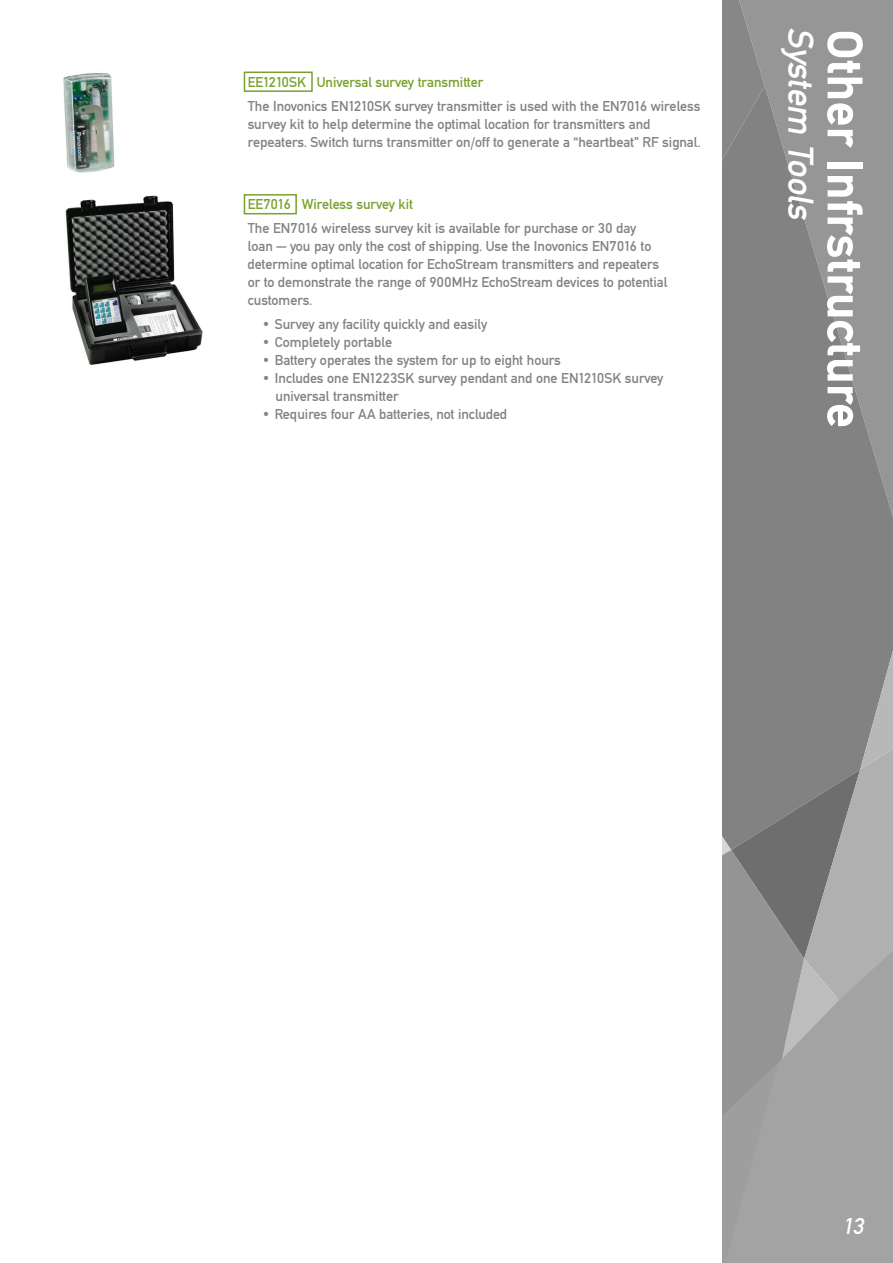
<style>
.page{position:relative;width:893px;height:1263px;background:#fff}
.page>*{position:absolute;margin:0;border:0;box-sizing:border-box;transform-origin:0 0}
.t1{font:700 52.5px "DIN Mittel EF";color:#fff}
.t2{font:italic 37.5px "DIN Mittel EF";color:#fff}
.t3{font:italic 24px "DIN Mittel EF";color:#fff}
.t4{font:15px/18px "DIN Mittel EF";color:#808285}
.t5{font:15px "DIN Mittel EF";color:#78a22d}
</style>
<div class="page">
<div style="left:765px;top:0;width:128px;height:86px;background:#969696"></div>
<svg style="left:722px;top:86px;width:171px;height:564px;background:#878787"></svg>
<svg style="left:722px;top:650px;width:171px;height:613px;background:#969696"></svg>
<svg style="left:722px;top:850px;width:82px;height:346px;background:#949494"></svg>
<img style="left:65px;top:195px;width:138px;height:170px">
<div style="left:244px;top:194px;width:53px;height:20px;border:2px solid #78a22d"></div>
<img style="left:63px;top:72px;width:52px;height:101px">
<div style="left:244px;top:72px;width:69px;height:20px;border:2px solid #78a22d"></div>
<p class="t5" style="left:248px;top:73px;width:237px">EE1210SK Universal survey transmitter</p>
<p class="t4" style="left:248px;top:97px;width:454px">The Inovonics EN1210SK survey transmitter is used with the EN7016 wireless survey kit to help determine the optimal location for transmitters and repeaters. Switch turns transmitter on/off to generate a “heartbeat” RF signal.</p>
<p class="t5" style="left:248px;top:196px;width:167px">EE7016 Wireless survey kit</p>
<p class="t4" style="left:248px;top:219px;width:421px">The EN7016 wireless survey kit is available for purchase or 30 day<br>loan — you pay only the cost of shipping. Use the Inovonics EN7016 to determine optimal location for EchoStream transmitters and repeaters or to demonstrate the range of 900MHz EchoStream devices to potential customers.</p>
<p class="t4" style="left:261px;top:315px;width:228px">• Survey any facility quickly and easily</p>
<p class="t4" style="left:261px;top:333px;width:132px">• Completely portable</p>
<p class="t4" style="left:261px;top:351px;width:301px">• Battery operates the system for up to eight hours</p>
<p class="t4" style="left:276px;top:369px;width:389px;text-indent:-14px">• Includes one EN1223SK survey pendant and one EN1210SK survey universal transmitter</p>
<p class="t4" style="left:261px;top:405px;width:247px">• Requires four AA batteries, not included</p>
<p class="t2" style="left:822px;top:29px;width:194px;rotate:90deg">System Tools</p>
<p class="t1" style="left:875px;top:29px;width:400px;rotate:90deg">Other Infrstructure</p>
<p class="t3" style="left:844px;top:1212px;width:22px">13</p>
</div>
